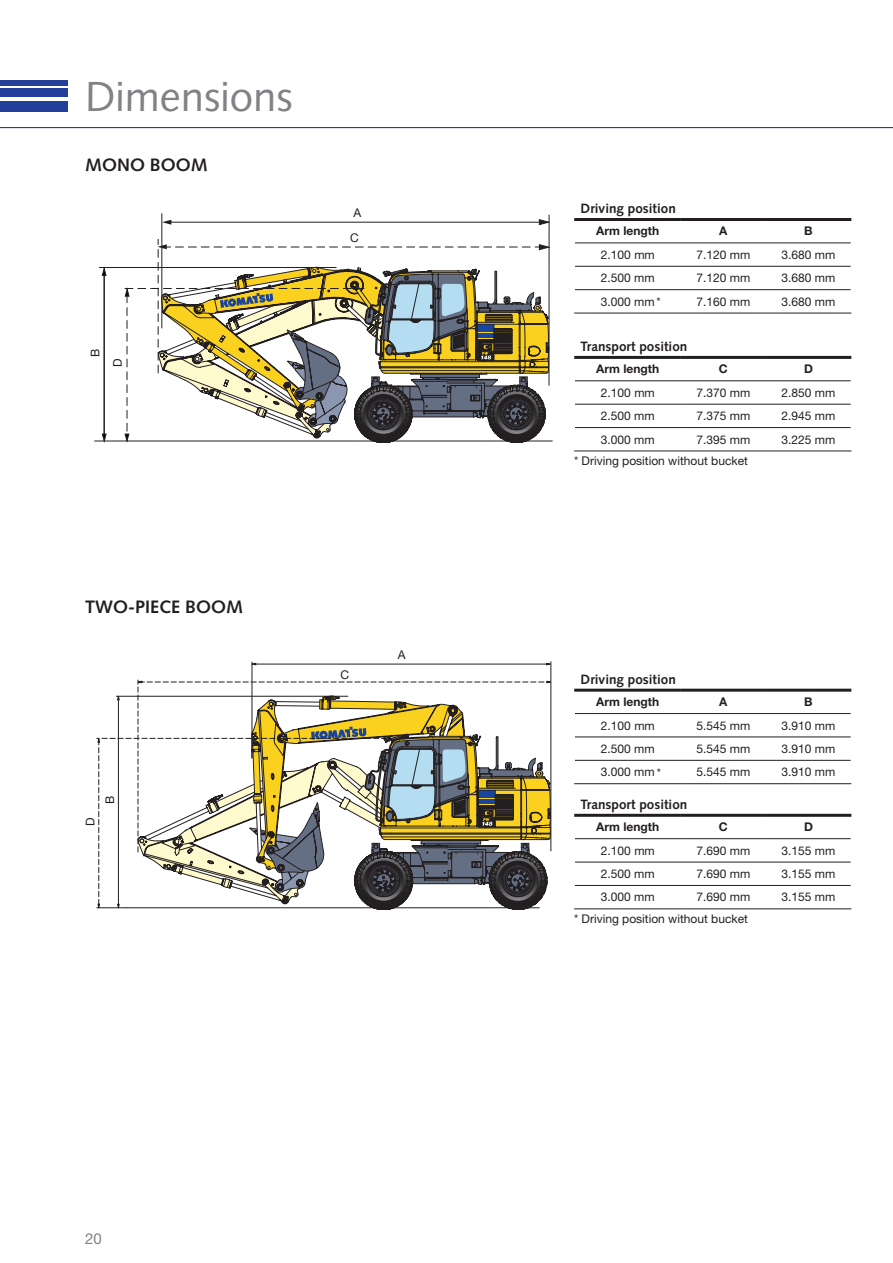
<style>
.page{position:relative;width:893px;height:1263px;background:#fff}
.page>*{position:absolute;margin:0;border:0;box-sizing:border-box;transform-origin:0 0}
.t1{font:42px "Syntax LTCE";color:#808285}
.t2{font:700 18px "Syntax LTCE";color:#231f20}
.t3{font:15px "Helvetica Neue LT Pro";color:#808285}
.t4{font:700 13.5px "Syntax LTCE";color:#231f20}
.t5{font:12px/25.2px "Helvetica Neue LT Pro";color:#231f20}
.t6{font:700 12px "Helvetica Neue LT Pro";color:#231f20}
</style>
<div class="page">
<hr style="left:0;top:127px;width:893px;height:1px;background:#223f99">
<div style="left:0;top:101px;width:68px;height:10px;background:#223f99"></div>
<div style="left:0;top:89px;width:68px;height:8px;background:#223f99"></div>
<div style="left:0;top:80px;width:68px;height:5px;background:#223f99"></div>
<hr style="left:551px;top:662px;width:1px;height:189px;background:#231f20">
<svg style="left:97px;top:662px;width:454px;height:248px"></svg>
<hr style="left:162px;top:213px;width:1px;height:115px;background:#231f20">
<hr style="left:94px;top:441px;width:459px;height:1px;background:#231f20">
<svg style="left:102px;top:214px;width:447px;height:229px"></svg>
<svg style="left:162px;top:220px;width:9px;height:5px"></svg>
<hr style="left:167px;top:222px;width:374px;height:1px;background:#231f20">
<svg style="left:539px;top:219px;width:11px;height:6px"></svg>
<hr style="left:99px;top:267px;width:237px;height:1px;background:#231f20">
<svg style="left:122px;top:239px;width:428px;height:204px"></svg>
<hr style="left:575px;top:242px;width:106px;height:1px;background:#231f20">
<hr style="left:681px;top:242px;width:85px;height:1px;background:#231f20">
<hr style="left:766px;top:242px;width:85px;height:1px;background:#231f20">
<hr style="left:575px;top:266px;width:106px;height:1px;background:#231f20">
<hr style="left:681px;top:266px;width:85px;height:1px;background:#231f20">
<hr style="left:766px;top:266px;width:85px;height:1px;background:#231f20">
<hr style="left:575px;top:289px;width:106px;height:1px;background:#231f20">
<hr style="left:681px;top:289px;width:85px;height:1px;background:#231f20">
<hr style="left:766px;top:289px;width:85px;height:1px;background:#231f20">
<hr style="left:574px;top:313px;width:107px;height:1px;background:#231f20">
<hr style="left:681px;top:313px;width:85px;height:1px;background:#231f20">
<hr style="left:766px;top:313px;width:85px;height:1px;background:#231f20">
<hr style="left:574px;top:218px;width:107px;height:3px;background:#231f20">
<hr style="left:681px;top:218px;width:85px;height:3px;background:#231f20">
<hr style="left:766px;top:218px;width:85px;height:3px;background:#231f20">
<hr style="left:575px;top:380px;width:106px;height:1px;background:#231f20">
<hr style="left:681px;top:380px;width:85px;height:1px;background:#231f20">
<hr style="left:766px;top:380px;width:85px;height:1px;background:#231f20">
<hr style="left:575px;top:404px;width:106px;height:1px;background:#231f20">
<hr style="left:681px;top:404px;width:85px;height:1px;background:#231f20">
<hr style="left:766px;top:404px;width:85px;height:1px;background:#231f20">
<hr style="left:575px;top:427px;width:106px;height:1px;background:#231f20">
<hr style="left:681px;top:427px;width:85px;height:1px;background:#231f20">
<hr style="left:766px;top:427px;width:85px;height:1px;background:#231f20">
<hr style="left:574px;top:451px;width:107px;height:1px;background:#231f20">
<hr style="left:681px;top:451px;width:85px;height:1px;background:#231f20">
<hr style="left:766px;top:451px;width:85px;height:1px;background:#231f20">
<hr style="left:574px;top:356px;width:107px;height:3px;background:#231f20">
<hr style="left:681px;top:356px;width:85px;height:3px;background:#231f20">
<hr style="left:766px;top:356px;width:85px;height:3px;background:#231f20">
<hr style="left:575px;top:713px;width:106px;height:1px;background:#231f20">
<hr style="left:681px;top:713px;width:85px;height:1px;background:#231f20">
<hr style="left:766px;top:713px;width:85px;height:1px;background:#231f20">
<hr style="left:575px;top:736px;width:106px;height:1px;background:#231f20">
<hr style="left:681px;top:736px;width:85px;height:1px;background:#231f20">
<hr style="left:766px;top:736px;width:85px;height:1px;background:#231f20">
<hr style="left:575px;top:760px;width:106px;height:1px;background:#231f20">
<hr style="left:681px;top:760px;width:85px;height:1px;background:#231f20">
<hr style="left:766px;top:760px;width:85px;height:1px;background:#231f20">
<hr style="left:574px;top:783px;width:107px;height:1px;background:#231f20">
<hr style="left:681px;top:783px;width:85px;height:1px;background:#231f20">
<hr style="left:766px;top:783px;width:85px;height:1px;background:#231f20">
<hr style="left:574px;top:689px;width:107px;height:3px;background:#231f20">
<hr style="left:681px;top:689px;width:85px;height:3px;background:#231f20">
<hr style="left:766px;top:689px;width:85px;height:3px;background:#231f20">
<hr style="left:575px;top:838px;width:106px;height:1px;background:#231f20">
<hr style="left:681px;top:838px;width:85px;height:1px;background:#231f20">
<hr style="left:766px;top:838px;width:85px;height:1px;background:#231f20">
<hr style="left:575px;top:862px;width:106px;height:1px;background:#231f20">
<hr style="left:681px;top:862px;width:85px;height:1px;background:#231f20">
<hr style="left:766px;top:862px;width:85px;height:1px;background:#231f20">
<hr style="left:575px;top:885px;width:106px;height:1px;background:#231f20">
<hr style="left:681px;top:885px;width:85px;height:1px;background:#231f20">
<hr style="left:766px;top:885px;width:85px;height:1px;background:#231f20">
<hr style="left:574px;top:908px;width:107px;height:1px;background:#231f20">
<hr style="left:681px;top:908px;width:85px;height:1px;background:#231f20">
<hr style="left:766px;top:908px;width:85px;height:1px;background:#231f20">
<hr style="left:574px;top:814px;width:107px;height:3px;background:#231f20">
<hr style="left:681px;top:814px;width:85px;height:3px;background:#231f20">
<hr style="left:766px;top:814px;width:85px;height:3px;background:#231f20">
<h1 class="t1" style="left:85px;top:72px;width:209px">Dimensions</h1>
<h2 class="t2" style="left:85px;top:154px;width:124px">MONO BOOM</h2>
<p class="t5" style="left:82px;top:357px;width:10px;rotate:-90deg">B</p>
<p class="t5" style="left:105px;top:367px;width:10px;rotate:-90deg">D</p>
<p class="t5" style="left:350px;top:200px;width:13px">A<br>C</p>
<h2 class="t2" style="left:85px;top:597px;width:159px">TWO-PIECE BOOM</h2>
<p class="t5" style="left:77px;top:826px;width:10px;rotate:-90deg">D</p>
<p class="t5" style="left:97px;top:804px;width:10px;rotate:-90deg">B</p>
<p class="t5" style="left:341px;top:661px;width:10px">C</p>
<p class="t5" style="left:398px;top:642px;width:9px">A</p>
<p class="t3" style="left:85px;top:1229px;width:18px">20</p>
<p class="t4" style="left:581px;top:201px;width:97px">Driving position</p>
<p class="t6" style="left:596px;top:224px;width:64px">Arm length</p>
<p class="t6" style="left:719px;top:224px;width:10px">A</p>
<p class="t6" style="left:804px;top:224px;width:10px">B</p>
<p class="t5" style="left:601px;top:242px;width:56px">2.100 mm</p>
<p class="t5" style="left:696px;top:242px;width:55px">7.120 mm</p>
<p class="t5" style="left:781px;top:242px;width:55px">3.680 mm</p>
<p class="t5" style="left:601px;top:265px;width:55px">2.500 mm</p>
<p class="t5" style="left:696px;top:265px;width:55px">7.120 mm</p>
<p class="t5" style="left:781px;top:265px;width:55px">3.680 mm</p>
<p class="t5" style="left:601px;top:288px;width:62px">3.000 mm *</p>
<p class="t5" style="left:696px;top:288px;width:55px">7.160 mm</p>
<p class="t5" style="left:781px;top:288px;width:55px">3.680 mm</p>
<p class="t4" style="left:581px;top:338px;width:108px">Transport position</p>
<p class="t6" style="left:596px;top:361px;width:64px">Arm length</p>
<p class="t6" style="left:719px;top:361px;width:10px">C</p>
<p class="t6" style="left:804px;top:361px;width:10px">D</p>
<p class="t5" style="left:601px;top:380px;width:56px">2.100 mm</p>
<p class="t5" style="left:696px;top:380px;width:55px">7.370 mm</p>
<p class="t5" style="left:782px;top:380px;width:55px">2.850 mm</p>
<p class="t5" style="left:601px;top:403px;width:55px">2.500 mm</p>
<p class="t5" style="left:696px;top:403px;width:55px">7.375 mm</p>
<p class="t5" style="left:782px;top:403px;width:55px">2.945 mm</p>
<p class="t5" style="left:601px;top:426px;width:55px">3.000 mm</p>
<p class="t5" style="left:696px;top:426px;width:55px">7.395 mm</p>
<p class="t5" style="left:782px;top:426px;width:55px">3.225 mm</p>
<p class="t5" style="left:574px;top:448px;width:175px">* Driving position without bucket</p>
<p class="t4" style="left:581px;top:671px;width:97px">Driving position</p>
<p class="t6" style="left:596px;top:694px;width:64px">Arm length</p>
<p class="t6" style="left:719px;top:694px;width:10px">A</p>
<p class="t6" style="left:804px;top:694px;width:10px">B</p>
<p class="t5" style="left:601px;top:712px;width:56px">2.100 mm</p>
<p class="t5" style="left:696px;top:712px;width:55px">5.545 mm</p>
<p class="t5" style="left:781px;top:712px;width:55px">3.910 mm</p>
<p class="t5" style="left:601px;top:736px;width:55px">2.500 mm</p>
<p class="t5" style="left:696px;top:736px;width:55px">5.545 mm</p>
<p class="t5" style="left:781px;top:736px;width:55px">3.910 mm</p>
<p class="t5" style="left:601px;top:759px;width:62px">3.000 mm *</p>
<p class="t5" style="left:696px;top:759px;width:55px">5.545 mm</p>
<p class="t5" style="left:781px;top:759px;width:55px">3.910 mm</p>
<p class="t4" style="left:581px;top:796px;width:108px">Transport position</p>
<p class="t6" style="left:596px;top:819px;width:64px">Arm length</p>
<p class="t6" style="left:719px;top:819px;width:10px">C</p>
<p class="t6" style="left:804px;top:819px;width:10px">D</p>
<p class="t5" style="left:601px;top:837px;width:56px">2.100 mm</p>
<p class="t5" style="left:696px;top:837px;width:55px">7.690 mm</p>
<p class="t5" style="left:782px;top:837px;width:55px">3.155 mm</p>
<p class="t5" style="left:601px;top:861px;width:55px">2.500 mm</p>
<p class="t5" style="left:696px;top:861px;width:55px">7.690 mm</p>
<p class="t5" style="left:782px;top:861px;width:55px">3.155 mm</p>
<p class="t5" style="left:601px;top:884px;width:55px">3.000 mm</p>
<p class="t5" style="left:696px;top:884px;width:55px">7.690 mm</p>
<p class="t5" style="left:782px;top:884px;width:55px">3.155 mm</p>
<p class="t5" style="left:574px;top:906px;width:175px">* Driving position without bucket</p>
</div>
